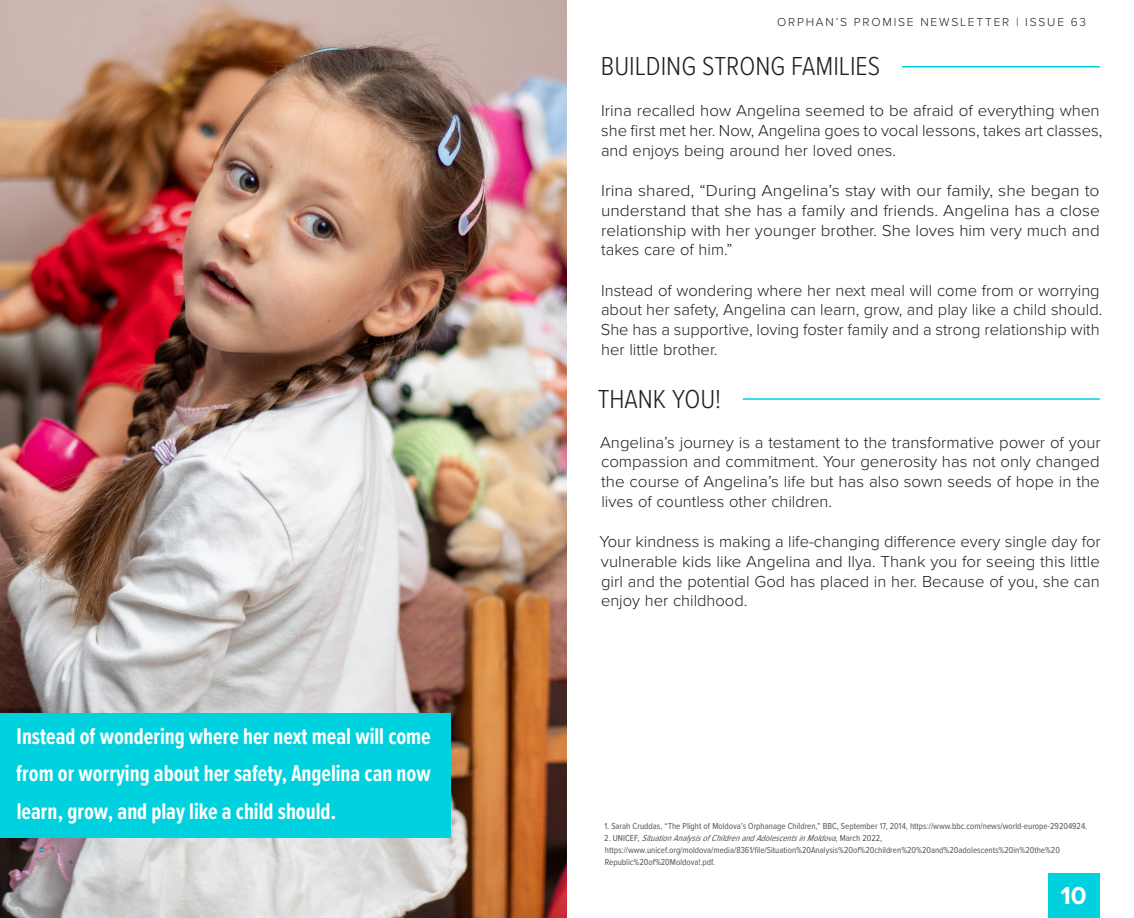
<style>
.page{position:relative;width:1134px;height:918px;background:#fff}
.page>*{position:absolute;margin:0;border:0;box-sizing:border-box;transform-origin:0 0}
.t1{font:300 27px "Proxima Nova Cond";color:#231f20}
.body_copy{font:700 25.5px "Proxima Nova";color:#fff}
.callout{font:700 23.55px/37.5px "Proxima Nova Ex Cn";color:#fff;text-align:justify}
.body_copy-2{font:300 16.5px/19.8px "Proxima Nova";color:#231f20}
.body_copy-3{font:300 16.5px/19.8px "Proxima Nova";color:#231f20;text-align:justify;scale:1.07 1}
.t2{font:300 12px "Proxima Nova";letter-spacing:.15em;color:#231f20}
.footnotes{font:9px/12px "Proxima Nova Cond";color:#535355}
.footnotes-2{font:italic 9px "Proxima Nova Cond";color:#535355}
.s1{font-style:normal}
</style>
<div class="page">
<img style="left:0;top:0;width:567px;height:918px">
<div style="left:1049px;top:873px;width:51px;height:45px;background:#00d1de"></div>
<hr style="left:903px;top:66px;width:197px;height:2px;background:#00d1de">
<hr style="left:743px;top:398px;width:357px;height:2px;background:#00d1de">
<div style="left:0;top:713px;width:450px;height:125px;background:#00d1de"></div>
<p class="callout" style="left:16px;top:717px;width:416px">Instead of wondering where her next meal will come from or worrying about her safety, Angelina can now learn, grow, and play like a child should.</p>
<p class="t2" style="left:777px;top:13px;width:310px">ORPHAN’S PROMISE NEWSLETTER | ISSUE 63</p>
<p class="t1" style="left:601px;top:46px;width:281px">BUILDING STRONG FAMILIES</p>
<p class="body_copy-2" style="left:601px;top:100px;width:503px">Irina recalled how Angelina seemed to be afraid of everything when she first met her. Now, Angelina goes to vocal lessons, takes art classes, and enjoys being around her loved ones.</p>
<p class="body_copy-3" style="left:601px;top:180px;width:468px">Irina shared, “During Angelina’s stay with our family, she began to understand that she has a family and friends. Angelina has a close relationship with her younger brother. She loves him very much and takes care of him.”</p>
<p class="body_copy-2" style="left:601px;top:279px;width:503px">Instead of wondering where her next meal will come from or worrying about her safety, Angelina can learn, grow, and play like a child should.<br>She has a supportive, loving foster family and a strong relationship with her little brother.</p>
<p class="t1" style="left:598px;top:379px;width:125px">THANK YOU!</p>
<p class="body_copy-2" style="left:600px;top:431px;width:502px;text-align:justify">Angelina’s journey is a testament to the transformative power of your compassion and commitment. Your generosity has not only changed the course of Angelina’s life but has also sown seeds of hope in the lives of countless other children.</p>
<p class="body_copy-2" style="left:600px;top:531px;width:503px;text-align:justify">Your kindness is making a life-changing difference every single day for vulnerable kids like Angelina and Ilya. Thank you for seeing this little girl and the potential God has placed in her. Because of you, she can enjoy her childhood.</p>
<p class="footnotes" style="left:604px;top:820px;width:484px">1. Sarah Cruddas, “The Plight of Moldova’s Orphanage Children,” BBC, September 17, 2014, https://www.bbc.com/news/world-europe-29204924.</p>
<p class="footnotes-2" style="left:604px;top:832px;width:280px"><span class="s1">2 . U N I C E F ,</span> SituationAnalysisofChildrenandAdolescentsinMoldova<span class="s1">, M a r c h 2 0 2 2 ,</span></p>
<p class="footnotes" style="left:605px;top:844px;width:457px">https://www.unicef.org/moldova/media/8361/file/Situation%20Analysis%20of%20children%20%20and%20adolescents%20in%20the%20<br>Republic%20of%20Moldova!.pdf.</p>
<p class="body_copy" style="left:1060px;top:877px;width:28px">10</p>
</div>
